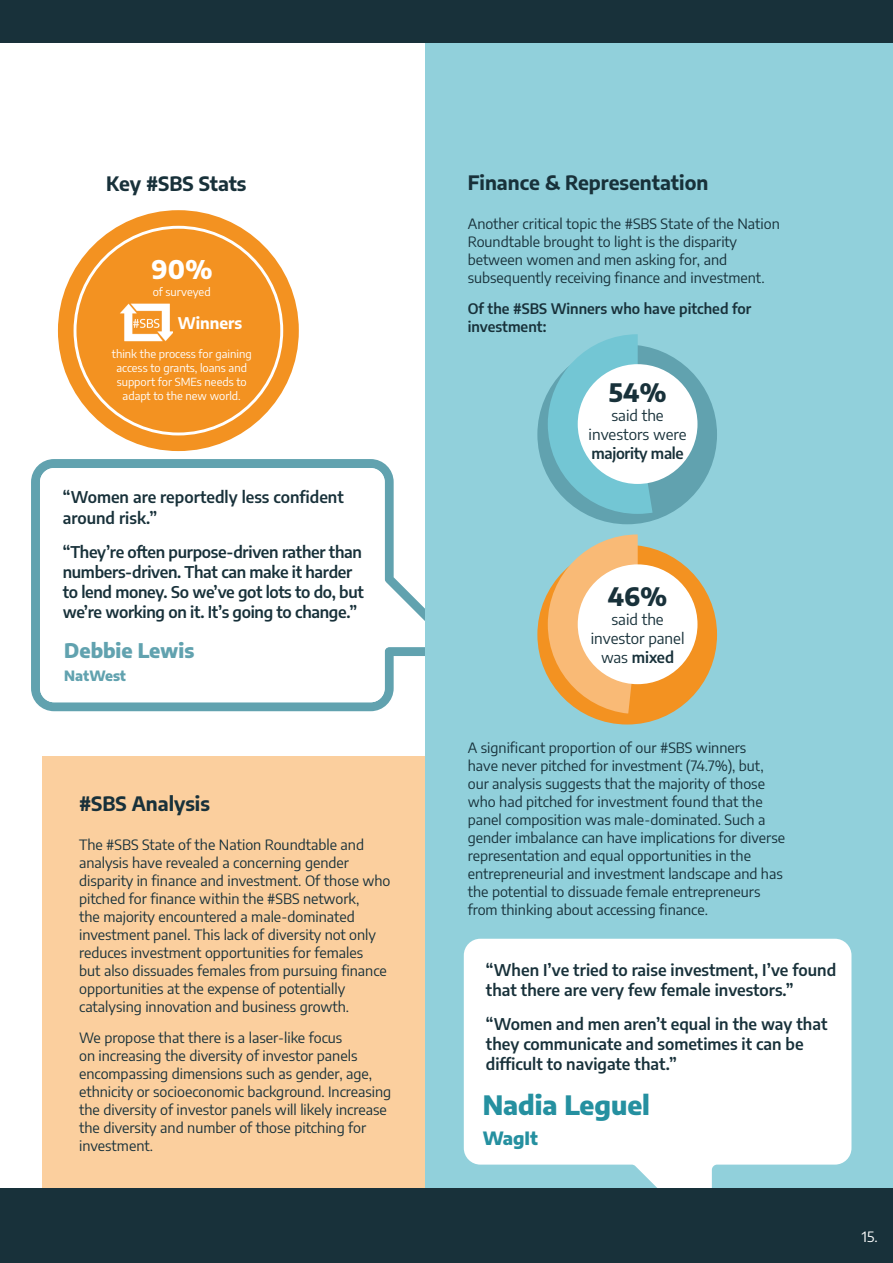
<style>
.page{position:relative;width:893px;height:1263px;background:#fff}
.page>*{position:absolute;margin:0;border:0;box-sizing:border-box;transform-origin:0 0}
.t1{font:800 26.25px "Encode Sans";color:#2590a0}
.t2{font:800 25.35px "Encode Sans";color:#fff}
.t3{font:800 24.9px "Encode Sans";color:#18313a}
.t4{font:800 19.8px "Encode Sans";color:#61a2af}
.t5{font:700 19.5px "Encode Sans";color:#18313a}
.t6{font:800 18px "Encode Sans";color:#2590a0}
.t7{font:600 15.9px/20.1px "Encode Sans";letter-spacing:-.005em;color:#18313a}
.t8{font:700 15.75px "Encode Sans";color:#fff}
.t9{font:15.15px/19px "Encode Sans";color:#18313a;text-align:center}
.t10{font:600 15.15px "Encode Sans";letter-spacing:-.02em;color:#18313a}
.t11{font:14.25px/18px "Encode Sans";color:#18313a}
.t12{font:600 14.25px/18px "Encode Sans";color:#18313a}
.t13{font:14.25px "Encode Sans";color:#fff}
.t14{font:800 13.95px "Encode Sans";color:#61a2af}
.t15{font:11.1px/14.1px "Encode Sans";color:#fff;text-align:center}
.s1{font-weight:600}
</style>
<div class="page">
<svg style="left:31px;top:459px;width:358px;height:252px;fill:#61a2af"></svg>
<svg style="left:40px;top:468px;width:385px;height:234px"></svg>
<div style="left:43px;top:756px;width:387px;height:483px;background:#fbcf9e"></div>
<div style="left:425px;top:16px;width:468px;height:1223px;background:#91d0db"></div>
<svg style="left:464px;top:939px;width:387px;height:249px;fill:#fff"></svg>
<div style="left:58px;top:210px;width:241px;height:241px;background:#f39221;border-radius:50%"></div>
<svg style="left:74px;top:226px;width:209px;height:209px"></svg>
<img style="left:117px;top:302px;width:56px;height:40px">
<div style="left:537px;top:345px;width:180px;height:179px;background:#61a2af;border-radius:50%"></div>
<svg style="left:548px;top:334px;width:107px;height:180px"></svg>
<div style="left:578px;top:364px;width:119px;height:120px;background:#fff;border-radius:50%"></div>
<div style="left:537px;top:545px;width:180px;height:179px;background:#f39221;border-radius:50%"></div>
<svg style="left:548px;top:534px;width:90px;height:180px"></svg>
<div style="left:578px;top:564px;width:119px;height:120px;background:#fff;border-radius:50%"></div>
<div style="left:0;top:1188px;width:893px;height:75px;background:#18313a"></div>
<div style="left:0;top:0;width:893px;height:43px;background:#18313a"></div>
<h3 class="t5" style="left:106px;top:169px;width:142px">Key #SBS Stats</h3>
<h3 class="t5" style="left:468px;top:168px;width:242px">Finance &amp; Representation</h3>
<p class="t11" style="left:468px;top:214px;width:314px">Another critical topic the #SBS State of the Nation Roundtable brought to light is the disparity between women and men asking for, and subsequently receiving finance and investment.</p>
<p class="t12" style="left:468px;top:299px;width:285px">Of the #SBS Winners who have pitched for investment:</p>
<h2 class="t2" style="left:152px;top:250px;width:63px">90%</h2>
<p class="t15" style="left:153px;top:285px;width:59px">of surveyed</p>
<p class="t8" style="left:178px;top:311px;width:66px">Winners</p>
<p class="t15" style="left:112px;top:346px;width:141px">think the process for gaining access to grants, loans and support for SMEs needs to adapt to the new world.</p>
<h3 class="t3" style="left:609px;top:373px;width:59px">54%</h3>
<p class="t7" style="left:63px;top:487px;width:283px">“Women are reportedly less confident around risk.”</p>
<p class="t7" style="left:63px;top:541px;width:303px">“They’re often purpose-driven rather than numbers-driven. That can make it harder to lend money. So we’ve got lots to do, but we’re working on it. It’s going to change.”</p>
<h3 class="t4" style="left:64px;top:635px;width:132px">Debbie Lewis</h3>
<p class="t14" style="left:64px;top:664px;width:63px">NatWest</p>
<h3 class="t5" style="left:79px;top:789px;width:132px">#SBS Analysis</h3>
<p class="t11" style="left:79px;top:835px;width:313px">The #SBS State of the Nation Roundtable and analysis have revealed a concerning gender disparity in finance and investment. Of those who pitched for finance within the #SBS network,<br>the majority encountered a male-dominated investment panel. This lack of diversity not only reduces investment opportunities for females<br>but also dissuades females from pursuing finance opportunities at the expense of potentially catalysing innovation and business growth.</p>
<p class="t11" style="left:79px;top:1028px;width:314px">We propose that there is a laser-like focus<br>on increasing the diversity of investor panels encompassing dimensions such as gender, age, ethnicity or socioeconomic background. Increasing the diversity of investor panels will likely increase the diversity and number of those pitching for investment.</p>
<p class="t9" style="left:589px;top:405px;width:99px">said the investors were</p>
<p class="t10" style="left:591px;top:442px;width:94px">majority male</p>
<h3 class="t3" style="left:608px;top:577px;width:61px">46%</h3>
<p class="t9" style="left:591px;top:609px;width:95px">said the investor panel was <span class="s1">mixed</span></p>
<p class="t11" style="left:468px;top:738px;width:319px">A significant proportion of our #SBS winners<br>have never pitched for investment (74.7%), but, our analysis suggests that the majority of those who had pitched for investment found that the panel composition was male-dominated. Such a gender imbalance can have implications for diverse representation and equal opportunities in the entrepreneurial and investment landscape and has the potential to dissuade female entrepreneurs from thinking about accessing finance.</p>
<p class="t7" style="left:486px;top:959px;width:352px">“When I’ve tried to raise investment, I’ve found that there are very few female investors.”</p>
<p class="t7" style="left:486px;top:1013px;width:343px">“Women and men aren’t equal in the way that they communicate and sometimes it can be difficult to navigate that.”</p>
<h1 class="t1" style="left:483px;top:1085px;width:169px">Nadia Leguel</h1>
<p class="t6" style="left:483px;top:1124px;width:57px">WagIt</p>
<p class="t13" style="left:862px;top:1227px;width:17px">15.</p>
</div>
